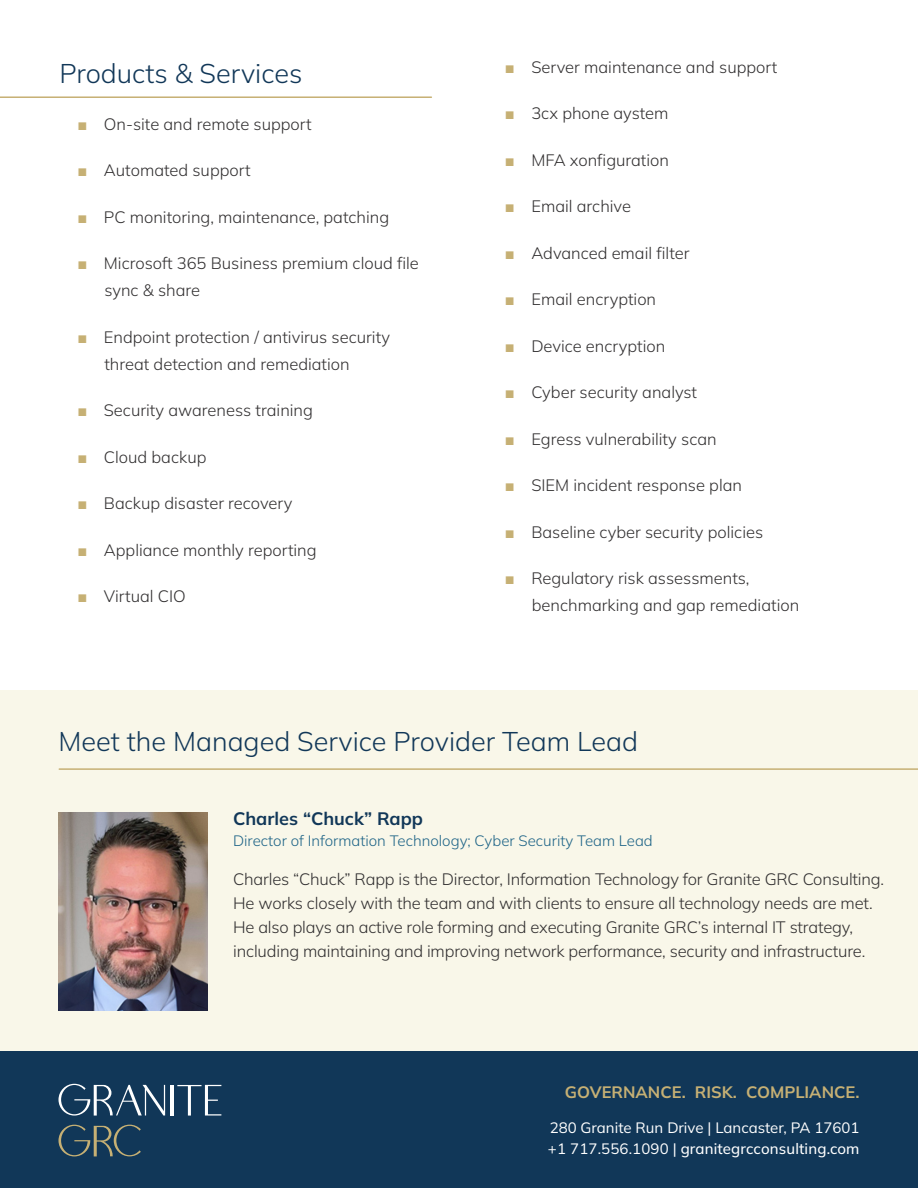
<style>
.page{position:relative;width:918px;height:1188px;background:#fff}
.page>*{position:absolute;margin:0;border:0;box-sizing:border-box;transform-origin:0 0}
.Paragraph_Title{font:300 27px "Mulish";color:#113758}
.Paragraph_Title-2{font:700 18px "Mulish";color:#113758}
.Paragraph_Title-3{font:300 16.5px/24px "Mulish";color:#312f30}
.Paragraph_Title-4{font:700 16.5px "Mulish";color:#c6b074}
.Paragraph_Title-5{font:300 15px "Mulish";color:#1e6487}
.Paragraph_Title-6{font:500 15px "Mulish";letter-spacing:.01em;color:#fff}
.Paragraph_Title-7{font:15px "Mulish";color:#fff}
.s1{font-family:"Arial";font-weight:400;color:#c6b074}
.s2{font-weight:400}
</style>
<div class="page">
<div style="left:0;top:690px;width:918px;height:498px;background:#f9f7e9"></div>
<div style="left:0;top:1052px;width:918px;height:136px;background:#113758"></div>
<svg style="left:58px;top:1084px;width:107px;height:32px"></svg>
<hr style="left:171px;top:1085px;width:3px;height:31px;background:#fff">
<svg style="left:177px;top:1085px;width:44px;height:31px"></svg>
<svg style="left:58px;top:1125px;width:83px;height:31px"></svg>
<hr style="left:59px;top:768px;width:859px;height:2px;background:#c6b074">
<img style="left:58px;top:812px;width:149px;height:198px">
<hr style="left:0;top:96px;width:431px;height:2px;background:#c6b074">
<p class="Paragraph_Title" style="left:59px;top:55px;width:244px">Products &amp; Services</p>
<p class="Paragraph_Title-3" style="left:77px;top:111px;width:236px"><span class="s1">■</span> On-site and remote support</p>
<p class="Paragraph_Title-3" style="left:77px;top:158px;width:175px"><span class="s1">■</span> Automated support</p>
<p class="Paragraph_Title-3" style="left:77px;top:204px;width:313px"><span class="s1">■</span> PC monitoring, maintenance, patching</p>
<p class="Paragraph_Title-3" style="left:104px;top:249px;width:316px;line-height:27px;text-indent:-27px"><span class="s1">■</span> Microsoft 365 Business premium cloud file sync &amp; share</p>
<p class="Paragraph_Title-3" style="left:104px;top:323px;width:287px;line-height:27px;text-indent:-27px"><span class="s1">■</span> Endpoint protection / antivirus security threat detection and remediation</p>
<p class="Paragraph_Title-3" style="left:77px;top:398px;width:237px"><span class="s1">■</span> Security awareness training</p>
<p class="Paragraph_Title-3" style="left:77px;top:444px;width:131px"><span class="s1">■</span> Cloud backup</p>
<p class="Paragraph_Title-3" style="left:77px;top:491px;width:217px"><span class="s1">■</span> Backup disaster recovery</p>
<p class="Paragraph_Title-3" style="left:77px;top:537px;width:241px"><span class="s1">■</span> Appliance monthly reporting</p>
<p class="Paragraph_Title-3" style="left:77px;top:584px;width:110px"><span class="s1">■</span> Virtual CIO</p>
<p class="Paragraph_Title-3" style="left:505px;top:54px;width:274px"><span class="s1">■</span> Server maintenance and support</p>
<p class="Paragraph_Title-3" style="left:505px;top:101px;width:165px"><span class="s1">■</span> 3cx phone aystem</p>
<p class="Paragraph_Title-3" style="left:505px;top:147px;width:166px"><span class="s1">■</span> MFA xonfiguration</p>
<p class="Paragraph_Title-3" style="left:505px;top:194px;width:128px"><span class="s1">■</span> Email archive</p>
<p class="Paragraph_Title-3" style="left:505px;top:240px;width:186px"><span class="s1">■</span> Advanced email filter</p>
<p class="Paragraph_Title-3" style="left:505px;top:287px;width:153px"><span class="s1">■</span> Email encryption</p>
<p class="Paragraph_Title-3" style="left:505px;top:333px;width:162px"><span class="s1">■</span> Device encryption</p>
<p class="Paragraph_Title-3" style="left:505px;top:380px;width:194px"><span class="s1">■</span> Cyber security analyst</p>
<p class="Paragraph_Title-3" style="left:505px;top:426px;width:213px"><span class="s1">■</span> Egress vulnerability scan</p>
<p class="Paragraph_Title-3" style="left:505px;top:473px;width:239px"><span class="s1">■</span> SIEM incident response plan</p>
<p class="Paragraph_Title-3" style="left:505px;top:519px;width:260px"><span class="s1">■</span> Baseline cyber security policies</p>
<p class="Paragraph_Title-3" style="left:532px;top:564px;width:269px;line-height:27px;text-indent:-27px"><span class="s1">■</span> Regulatory risk assessments, benchmarking and gap remediation</p>
<p class="Paragraph_Title" style="left:58px;top:723px;width:581px">Meet the Managed Service Provider Team Lead</p>
<p class="Paragraph_Title-2" style="left:233px;top:806px;width:191px">Charles “Chuck” Rapp</p>
<p class="Paragraph_Title-5" style="left:233px;top:831px;width:421px">Director of Information Technology; Cyber Security Team Lead</p>
<p class="Paragraph_Title-3" style="left:233px;top:867px;width:653px">Charles “Chuck” Rapp is the Director, Information Technology for Granite GRC Consulting.<br>He works closely with the team and with clients to ensure all technology needs are met.<br>He also plays an active role forming and executing Granite GRC’s internal IT strategy, including maintaining and improving network performance, security and infrastructure.</p>
<p class="Paragraph_Title-4" style="left:565px;top:1081px;width:296px">GOVERNANCE. RISK. COMPLIANCE.</p>
<p class="Paragraph_Title-7" style="left:550px;top:1117px;width:311px">280 Granite Run Drive | Lancaster, PA 17601</p>
<p class="Paragraph_Title-6" style="left:548px;top:1138px;width:313px"><span class="s2">+1 717.556.1090 |</span> granitegrcconsulting.com</p>
</div>
